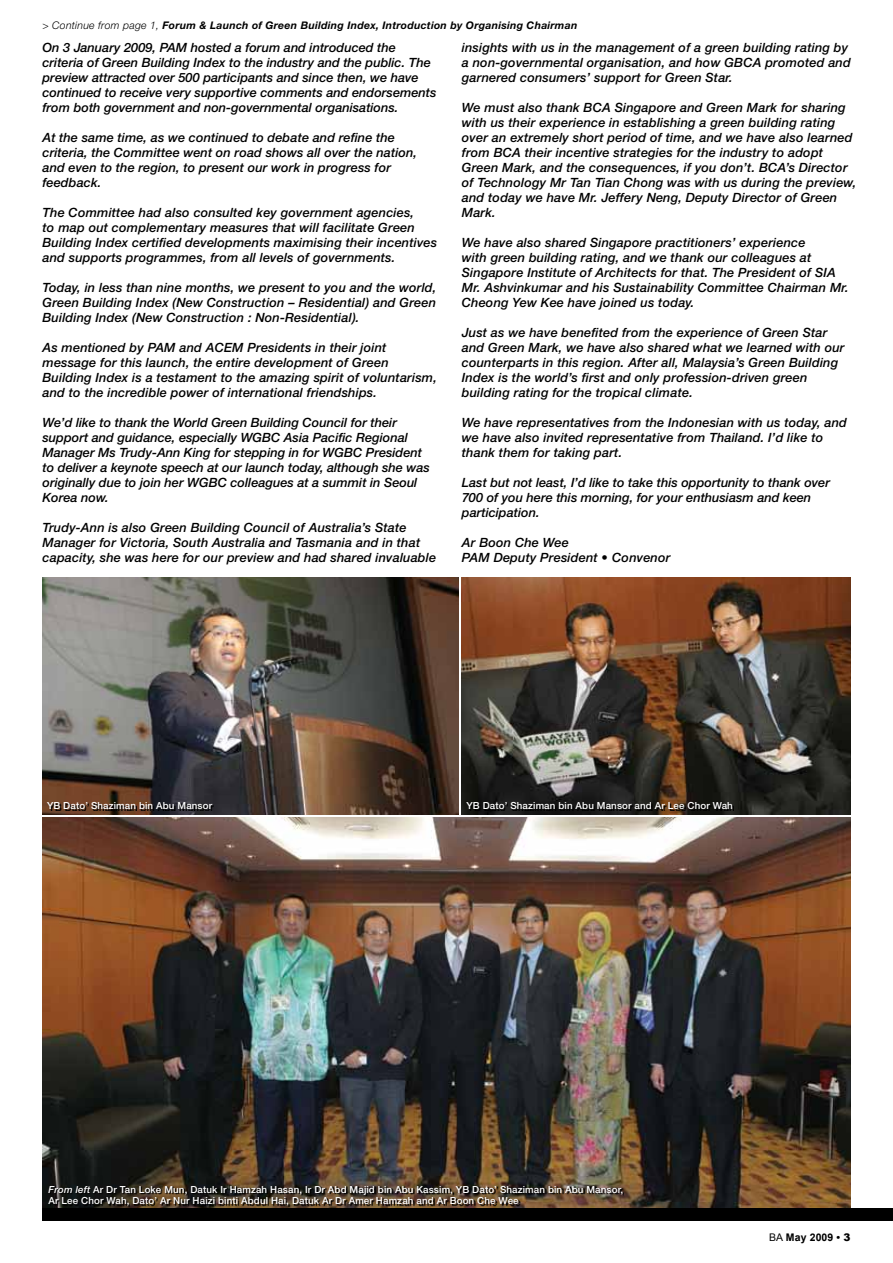
<style>
.page{position:relative;width:893px;height:1263px;background:#fff}
.page>*{position:absolute;margin:0;border:0;box-sizing:border-box;transform-origin:0 0}
.t1{font:italic 500 12.75px/15px "Helvetica Neue";letter-spacing:.01em;color:#000}
.t2{font:italic 700 10.5px "Helvetica Neue";letter-spacing:.025em;color:#000}
.t3{font:700 10.5px "Arial";letter-spacing:.01em;color:#000}
.t4{font:500 9.75px/11.2px "Helvetica Neue";letter-spacing:.015em;color:#fff}
.s1{font-weight:300}
.s2{font-style:italic}
.s3{font-weight:400}
.s4{font-weight:900}
</style>
<div class="page">
<img style="left:462px;top:577px;width:388px;height:237px">
<img style="left:43px;top:577px;width:416px;height:237px">
<img style="left:43px;top:817px;width:807px;height:391px">
<div style="left:43px;top:1208px;width:850px;height:12px;background:#000"></div>
<svg style="left:467px;top:804px;width:267px;height:7px;background:#15120f"></svg>
<svg style="left:50px;top:1187px;width:574px;height:20px;background:#403224"></svg>
<svg style="left:48px;top:804px;width:166px;height:7px"></svg>
<p class="t2" style="left:43px;top:19px;width:536px"><span class="s1">&gt; Continue from page 1,</span> Forum &amp; Launch of Green Building Index, Introduction by Organising Chairman</p>
<p class="t1" style="left:43px;top:40px;width:395px">On 3 January 2009, PAM hosted a forum and introduced the criteria of Green Building Index to the industry and the public. The preview attracted over 500 participants and since then, we have continued to receive very supportive comments and endorsements from both government and non-governmental organisations.</p>
<p class="t1" style="left:43px;top:130px;width:376px">At the same time, as we continued to debate and refine the criteria, the Committee went on road shows all over the nation, and even to the region, to present our work in progress for feedback.</p>
<p class="t1" style="left:43px;top:205px;width:396px">The Committee had also consulted key government agencies,<br>to map out complementary measures that will facilitate Green Building Index certified developments maximising their incentives and supports programmes, from all levels of governments.</p>
<p class="t1" style="left:43px;top:280px;width:395px;text-align:justify">Today, in less than nine months, we present to you and the world, Green Building Index (New Construction – Residential) and Green Building Index (New Construction : Non-Residential).</p>
<p class="t1" style="left:43px;top:340px;width:396px">As mentioned by PAM and ACEM Presidents in their joint message for this launch, the entire development of Green Building Index is a testament to the amazing spirit of voluntarism, and to the incredible power of international friendships.</p>
<p class="t1" style="left:43px;top:415px;width:389px">We’d like to thank the World Green Building Council for their support and guidance, especially WGBC Asia Pacific Regional Manager Ms Trudy-Ann King for stepping in for WGBC President to deliver a keynote speech at our launch today, although she was originally due to join her WGBC colleagues at a summit in Seoul Korea now.</p>
<p class="t1" style="left:43px;top:520px;width:395px">Trudy-Ann is also Green Building Council of Australia’s State<br>Manager for Victoria, South Australia and Tasmania and in that capacity, she was here for our preview and had shared invaluable</p>
<p class="t1" style="left:462px;top:40px;width:390px">insights with us in the management of a green building rating by a non-governmental organisation, and how GBCA promoted and garnered consumers’ support for Green Star.</p>
<p class="t1" style="left:462px;top:100px;width:396px">We must also thank BCA Singapore and Green Mark for sharing with us their experience in establishing a green building rating over an extremely short period of time, and we have also learned from BCA their incentive strategies for the industry to adopt Green Mark, and the consequences, if you don’t. BCA’s Director of Technology Mr Tan Tian Chong was with us during the preview, and today we have Mr. Jeffery Neng, Deputy Director of Green Mark.</p>
<p class="t1" style="left:462px;top:235px;width:388px">We have also shared Singapore practitioners’ experience<br>with green building rating, and we thank our colleagues at Singapore Institute of Architects for that. The President of SIA Mr. Ashvinkumar and his Sustainability Committee Chairman Mr.<br>Cheong Yew Kee have joined us today.</p>
<p class="t1" style="left:462px;top:325px;width:384px">Just as we have benefited from the experience of Green Star and Green Mark, we have also shared what we learned with our counterparts in this region. After all, Malaysia’s Green Building Index is the world’s first and only profession-driven green building rating for the tropical climate.</p>
<p class="t1" style="left:462px;top:415px;width:387px">We have representatives from the Indonesian with us today, and we have also invited representative from Thailand. I’d like to thank them for taking part.</p>
<p class="t1" style="left:462px;top:475px;width:370px">Last but not least, I’d like to take this opportunity to thank over<br>700 of you here this morning, for your enthusiasm and keen participation.</p>
<p class="t1" style="left:462px;top:535px;width:210px">Ar Boon Che Wee<br>PAM Deputy President • Convenor</p>
<p class="t4" style="left:47px;top:800px;width:167px">YB Dato’ Shaziman bin Abu Mansor</p>
<p class="t4" style="left:466px;top:800px;width:268px">YB Dato’ Shaziman bin Abu Mansor and Ar Lee Chor Wah</p>
<p class="t4" style="left:49px;top:1183px;width:576px"><span class="s2">From left</span> Ar Dr Tan Loke Mun, Datuk Ir Hamzah Hasan, Ir Dr Abd Majid bin Abu Kassim, YB Dato’ Shaziman bin Abu Mansor,<br>Ar Lee Chor Wah, Dato’ Ar Nur Haizi binti Abdul Hai, Datuk Ar Dr Amer Hamzah and Ar Boon Che Wee</p>
<p class="t3" style="left:769px;top:1231px;width:83px"><span class="s3">BA</span> May 2009 • <span class="s4">3</span></p>
</div>
